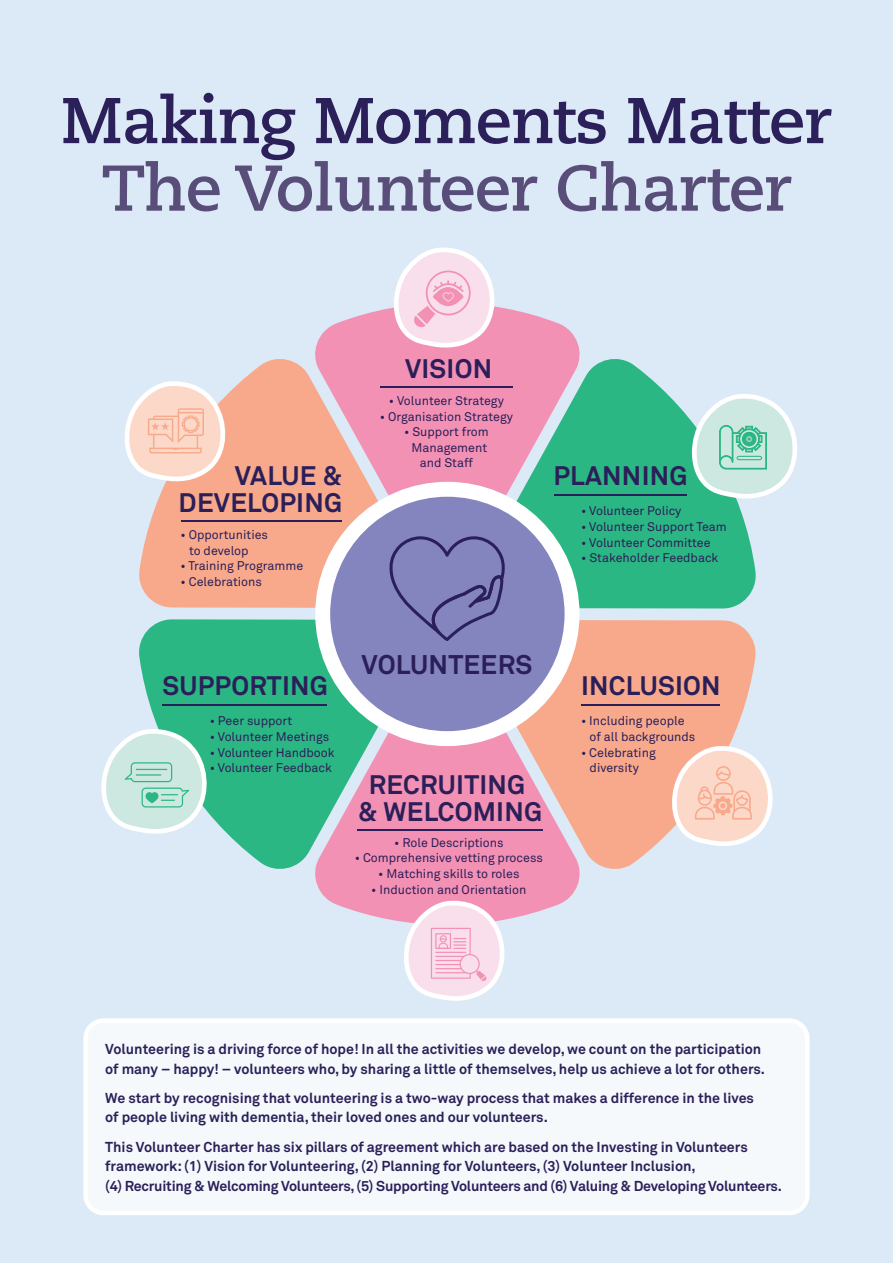
<style>
.page{position:relative;width:893px;height:1263px;background:#dce9f6}
.page>*{position:absolute;margin:0;border:0;box-sizing:border-box;transform-origin:0 0}
.t1{font:700 64.5px "Caecilia LT Pro 75";letter-spacing:-.01em;color:#2b2059}
.t2{font:700 64.5px "Caecilia LT Pro 75";letter-spacing:-.01em;color:#584e79}
.t3{font:700 26.7px "Akkurat Std";letter-spacing:.01em;color:#2b1f59}
.t4{font:700 26.55px/26.5px "Akkurat Std";letter-spacing:.01em;color:#2b1f59;text-align:center}
.t5{font:700 14.25px/19.5px "Akkurat Std";color:#2b2059}
.t6{font:12.45px/15.6px "Akkurat Std";color:#2b1f59}
</style>
<div class="page">
<svg style="left:315px;top:307px;width:265px;height:177px;background:#ee9dbd"></svg>
<svg style="left:472px;top:353px;width:284px;height:255px;background:#68b69c"></svg>
<svg style="left:139px;top:353px;width:283px;height:255px;background:#f2aba0"></svg>
<svg style="left:139px;top:619px;width:183px;height:250px;background:#44be93"></svg>
<svg style="left:572px;top:620px;width:184px;height:249px;background:#f5af96"></svg>
<svg style="left:310px;top:656px;width:275px;height:265px;background:#d7a2b0"></svg>
<div style="left:315px;top:482px;width:264px;height:264px;background:#fff;border-radius:50%"></div>
<div style="left:330px;top:497px;width:235px;height:234px;background:#8484bf;border-radius:50%"></div>
<hr style="left:380px;top:386px;width:133px;height:1px;background:#2b1f59">
<hr style="left:555px;top:494px;width:132px;height:1px;background:#2b1f59">
<hr style="left:162px;top:704px;width:165px;height:2px;background:#2b1f59">
<hr style="left:181px;top:520px;width:161px;height:1px;background:#2b1f59">
<hr style="left:581px;top:704px;width:139px;height:2px;background:#2b1f59">
<hr style="left:357px;top:829px;width:185px;height:1px;background:#2b1f59">
<svg style="left:389px;top:536px;width:116px;height:105px"></svg>
<svg style="left:690px;top:394px;width:107px;height:105px"></svg>
<svg style="left:664px;top:743px;width:109px;height:110px"></svg>
<svg style="left:101px;top:729px;width:110px;height:105px"></svg>
<svg style="left:386px;top:247px;width:116px;height:108px"></svg>
<svg style="left:124px;top:378px;width:109px;height:110px"></svg>
<svg style="left:396px;top:898px;width:116px;height:103px"></svg>
<div style="left:86px;top:1020px;width:721px;height:193px;background:#f5f9fc;border-radius:18px"></div>
<div style="left:83px;top:1018px;width:727px;height:197px;border:4px solid #fff;border-radius:18px"></div>
<h1 class="t1" style="left:61px;top:77px;width:772px">Making Moments Matter</h1>
<h1 class="t2" style="left:101px;top:144px;width:692px">The Volunteer Charter</h1>
<h3 class="t4" style="left:179px;top:462px;width:165px;text-align:right">VALUE &amp;<br>DEVELOPING</h3>
<p class="t6" style="left:189px;top:527px;width:80px;text-indent:-9px">• Opportunities to develop</p>
<p class="t6" style="left:181px;top:558px;width:124px">• Training Programme</p>
<p class="t6" style="left:181px;top:574px;width:83px">• Celebrations</p>
<h3 class="t4" style="left:405px;top:356px;width:89px">VISION</h3>
<p class="t6" style="left:389px;top:393px;width:117px">• Volunteer Strategy</p>
<p class="t6" style="left:380px;top:408px;width:135px">• Organisation Strategy</p>
<p class="t6" style="left:404px;top:424px;width:86px;text-align:center">• Support from<br>Management and Staff</p>
<h3 class="t4" style="left:553px;top:462px;width:136px">PLANNING</h3>
<p class="t6" style="left:581px;top:503px;width:102px">• Volunteer Policy</p>
<p class="t6" style="left:581px;top:519px;width:147px">• Volunteer Support Team</p>
<p class="t6" style="left:581px;top:534px;width:131px">• Volunteer Committee</p>
<p class="t6" style="left:581px;top:550px;width:139px">• Stakeholder Feedback</p>
<h3 class="t4" style="left:162px;top:672px;width:167px">SUPPORTING</h3>
<p class="t6" style="left:210px;top:713px;width:84px">• Peer support</p>
<p class="t6" style="left:210px;top:729px;width:121px">• Volunteer Meetings</p>
<p class="t6" style="left:210px;top:744px;width:126px">• Volunteer Handbook</p>
<p class="t6" style="left:210px;top:760px;width:124px">• Volunteer Feedback</p>
<h2 class="t3" style="left:362px;top:648px;width:172px">VOLUNTEERS</h2>
<h3 class="t4" style="left:358px;top:771px;width:186px">RECRUITING<br>&amp; WELCOMING</h3>
<p class="t6" style="left:394px;top:835px;width:111px">• Role Descriptions</p>
<p class="t6" style="left:355px;top:850px;width:190px">• Comprehensive vetting process</p>
<p class="t6" style="left:378px;top:866px;width:143px">• Matching skills to roles</p>
<p class="t6" style="left:371px;top:881px;width:157px">• Induction and Orientation</p>
<h3 class="t4" style="left:581px;top:672px;width:141px">INCLUSION</h3>
<p class="t6" style="left:590px;top:713px;width:107px;text-indent:-9px">• Including people of all backgrounds</p>
<p class="t6" style="left:590px;top:744px;width:68px;text-indent:-9px">• Celebrating diversity</p>
<p class="t5" style="left:105px;top:1039px;width:661px">Volunteering is a driving force of hope! In all the activities we develop, we count on the participation of many – happy! – volunteers who, by sharing a little of themselves, help us achieve a lot for others.</p>
<p class="t5" style="left:105px;top:1088px;width:650px">We start by recognising that volunteering is a two-way process that makes a difference in the lives of people living with dementia, their loved ones and our volunteers.</p>
<p class="t5" style="left:105px;top:1137px;width:678px">This Volunteer Charter has six pillars of agreement which are based on the Investing in Volunteers framework: (1) Vision for Volunteering, (2) Planning for Volunteers, (3) Volunteer Inclusion,<br>(4) Recruiting &amp; Welcoming Volunteers, (5) Supporting Volunteers and (6) Valuing &amp; Developing Volunteers.</p>
</div>
